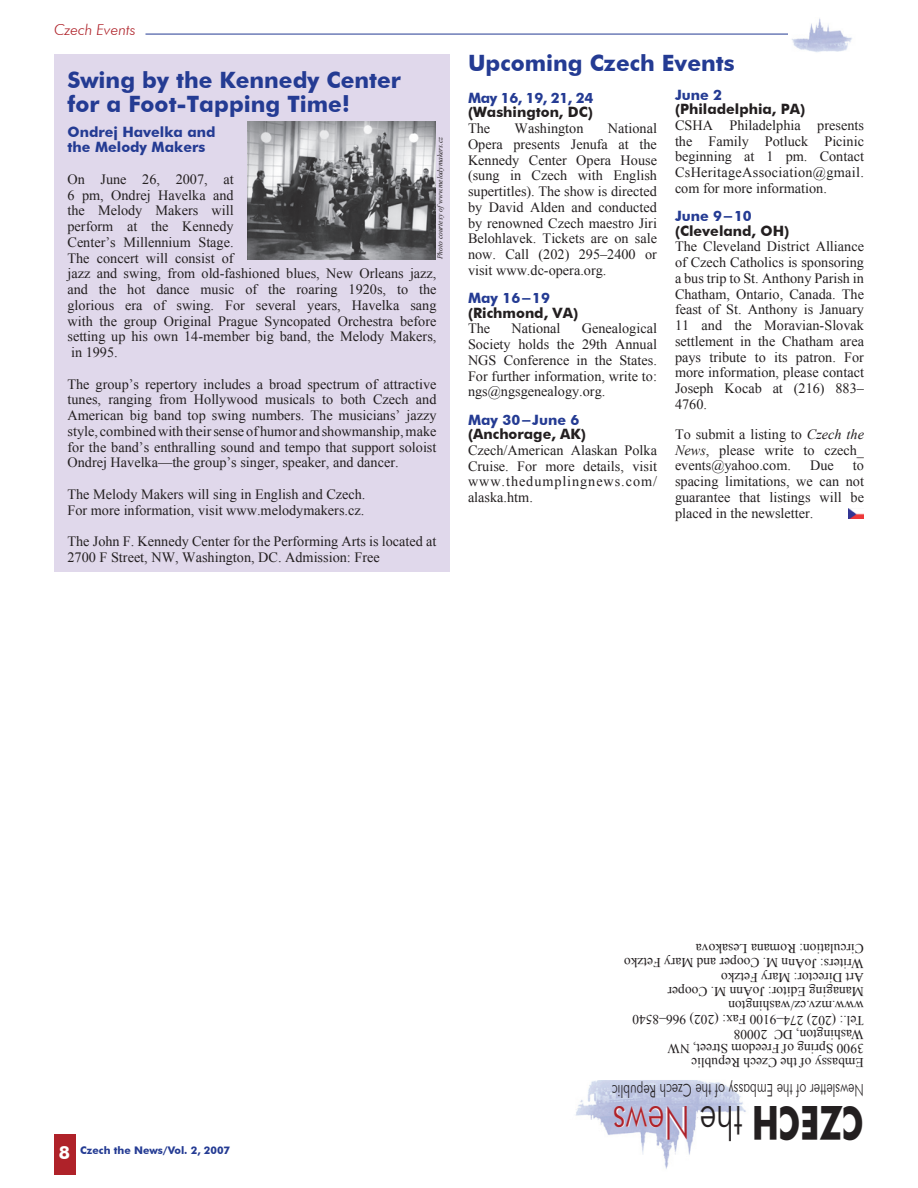
<style>
.page{position:relative;width:918px;height:1188px;background:#fff}
.page>*{position:absolute;margin:0;border:0;box-sizing:border-box;transform-origin:0 0}
.t1{font:700 46.8px "Futura BT";color:#231f20;scale:.72 1}
.t2{font:700 22.5px/24px "Futura BT";color:#243b93}
.t3{font:700 18px "Futura BT";color:#fff}
.t4{font:300 17.25px "Futura BT";color:#231f20;scale:.72 1}
.t5{font:italic 300 15px "Futura BT";color:#af2229}
.t6{font:14.25px/15.8px "Times New Roman";color:#231f20;text-align:justify}
.t7{font:700 14.25px "Futura BT";color:#231f20}
.t8{font:700 14.25px/15.8px "Futura BT";color:#243b93}
.t9{font:700 14.25px "Futura BT";letter-spacing:-.03em;color:#243b93}
.t10{font:13.5px/14.2px "Times New Roman";color:#231f20}
.t11{font:700 10.5px "Futura BT";color:#243b93}
.t12{font:italic 7.5px "Times New Roman";color:#231f20}
.s1{font-style:italic}
.s2{font-weight:300}
.s3{font-weight:300;font-size:45px;color:#fff}
</style>
<div class="page">
<div style="left:54px;top:1134px;width:21px;height:40px;background:#af2229"></div>
<hr style="left:146px;top:34px;width:644px;height:1px;background:#243b93">
<img style="left:575px;top:1080px;width:171px;height:89px">
<img style="left:788px;top:18px;width:64px;height:34px">
<img style="left:849px;top:509px;width:15px;height:10px">
<div style="left:54px;top:54px;width:396px;height:518px;background:#e0d8eb"></div>
<img style="left:247px;top:122px;width:188px;height:137px">
<p class="t5" style="left:54px;top:20px;width:83px">Czech Events</p>
<h2 class="t2" style="left:68px;top:68px;width:335px">Swing by the Kennedy Center for a Foot-Tapping Time!</h2>
<p class="t8" style="left:68px;top:124px;width:150px">Ondrej Havelka and the Melody Makers</p>
<p class="t6" style="left:68px;top:171px;width:371px;text-align:left">On June 26, 2007, at<br>6 pm, Ondrej Havelka and<br>the Melody Makers will<br>perform at the Kennedy<br>Center’s Millennium Stage.<br>The concert will consist of<br>jazz and swing, from old-fashioned blues, New Orleans jazz, and the hot dance music of the roaring 1920s, to the glorious era of swing. For several years, Havelka sang with the group Original Prague Syncopated Orchestra before setting up his own 14-member big band, the Melody Makers, in 1995.</p>
<p class="t6" style="left:68px;top:376px;width:371px">The group’s repertory includes a broad spectrum of attractive tunes, ranging from Hollywood musicals to both Czech and American big band top swing numbers. The musicians’ jazzy style, combined with their sense of humor and showmanship, make for the band’s enthralling sound and tempo that support soloist Ondrej Havelka—the group’s singer, speaker, and dancer.</p>
<p class="t6" style="left:68px;top:486px;width:300px">The Melody Makers will sing in English and Czech.<br>For more information, visit www.melodymakers.cz.</p>
<p class="t6" style="left:68px;top:533px;width:370px">The John F. Kennedy Center for the Performing Arts is located at<br>2700 F Street, NW, Washington, DC. Admission: Free</p>
<p class="t12" style="left:435px;top:259px;width:124px;rotate:-90deg">Photo courtesy ofwww.melodymakers.cz</p>
<h2 class="t2" style="left:468px;top:51px;width:268px">Upcoming Czech Events</h2>
<p class="t9" style="left:468px;top:89px;width:127px">May 16, 19, 21, 24</p>
<p class="t7" style="left:468px;top:104px;width:126px">(Washington, DC)</p>
<p class="t6" style="left:468px;top:120px;width:24px">The</p>
<p class="t6" style="left:515px;top:120px;width:70px">Washington</p>
<p class="t8" style="left:675px;top:87px;width:49px">June 2</p>
<p class="t7" style="left:675px;top:100px;width:132px">(Philadelphia, PA)</p>
<p class="t6" style="left:675px;top:117px;width:191px">CSHA Philadelphia presents the Family Potluck Picinic beginning at 1 pm. Contact CsHeritageAssociation@gmail. com for more information.</p>
<p class="t8" style="left:675px;top:208px;width:78px">June 9−10</p>
<p class="t7" style="left:675px;top:222px;width:116px">(Cleveland, OH)</p>
<p class="t6" style="left:675px;top:238px;width:191px">The Cleveland District Alliance of Czech Catholics is sponsoring a bus trip to St. Anthony Parish in Chatham, Ontario, Canada. The feast of St. Anthony is January 11 and the Moravian-Slovak settlement in the Chatham area pays tribute to its patron. For more information, please contact Joseph Kocab at (216) 883– 4760.</p>
<p class="t6" style="left:675px;top:426px;width:191px">To submit a listing to <span class="s1">Czech the News</span>, please write to czech_ events@yahoo.com.</p>
<p class="t6" style="left:468px;top:120px;width:191px;text-indent:140px">National Opera presents Jenufa at the Kennedy Center Opera House (sung in Czech with English supertitles). The show is directed by David Alden and conducted by renowned Czech maestro Jiri Belohlavek. Tickets are on sale now. Call (202) 295–2400 or visit www.dc-opera.org.</p>
<p class="t8" style="left:468px;top:290px;width:84px">May 16−19</p>
<p class="t7" style="left:468px;top:304px;width:112px">(Richmond, VA)</p>
<p class="t6" style="left:468px;top:321px;width:24px">The</p>
<p class="t6" style="left:511px;top:321px;width:51px">National</p>
<p class="t6" style="left:468px;top:321px;width:191px;text-indent:114px">Genealogical Society holds the 29th Annual NGS Conference in the States.<br>For further information, write to: ngs@ngsgenealogy.org.</p>
<p class="t8" style="left:468px;top:412px;width:113px">May 30−June 6</p>
<p class="t7" style="left:468px;top:425px;width:120px">(Anchorage, AK)</p>
<p class="t6" style="left:468px;top:442px;width:191px">Czech/American Alaskan Polka Cruise. For more details, visit www.thedumplingnews.com/ alaska.htm.</p>
<p class="t6" style="left:810px;top:457px;width:25px">Due</p>
<p class="t6" style="left:675px;top:457px;width:191px;text-indent:178px">to spacing limitations, we can not guarantee that listings will be placed in the newsletter.</p>
<p class="t3" style="left:59px;top:1142px;width:13px">8</p>
<p class="t11" style="left:80px;top:1144px;width:152px">Czech the News/Vol. 2, 2007</p>
<p class="t10" style="left:864px;top:1070px;width:241px;rotate:-180deg">Embassy of the Czech Republic<br>3900 Spring of Freedom Street, NW<br>Washington, DC 20008<br>Tel.: (202) 274–9100 Fax: (202) 966–8540 www.mzv.cz/washington<br>Managing Editor: JoAnn M. Cooper<br>Art Director: Mary Fetzko<br>Writers: JoAnn M. Cooper and Mary Fetzko<br>Circulation: Romana Lesakova</p>
<p class="t4" style="left:864px;top:1101px;width:351px;rotate:180deg">Newsletter of the Embassy of the Czech Republic</p>
<h1 class="t1" style="left:864px;top:1151px;width:348px;rotate:180deg">CZECH <span class="s2">the</span> <span class="s3">News</span></h1>
</div>
